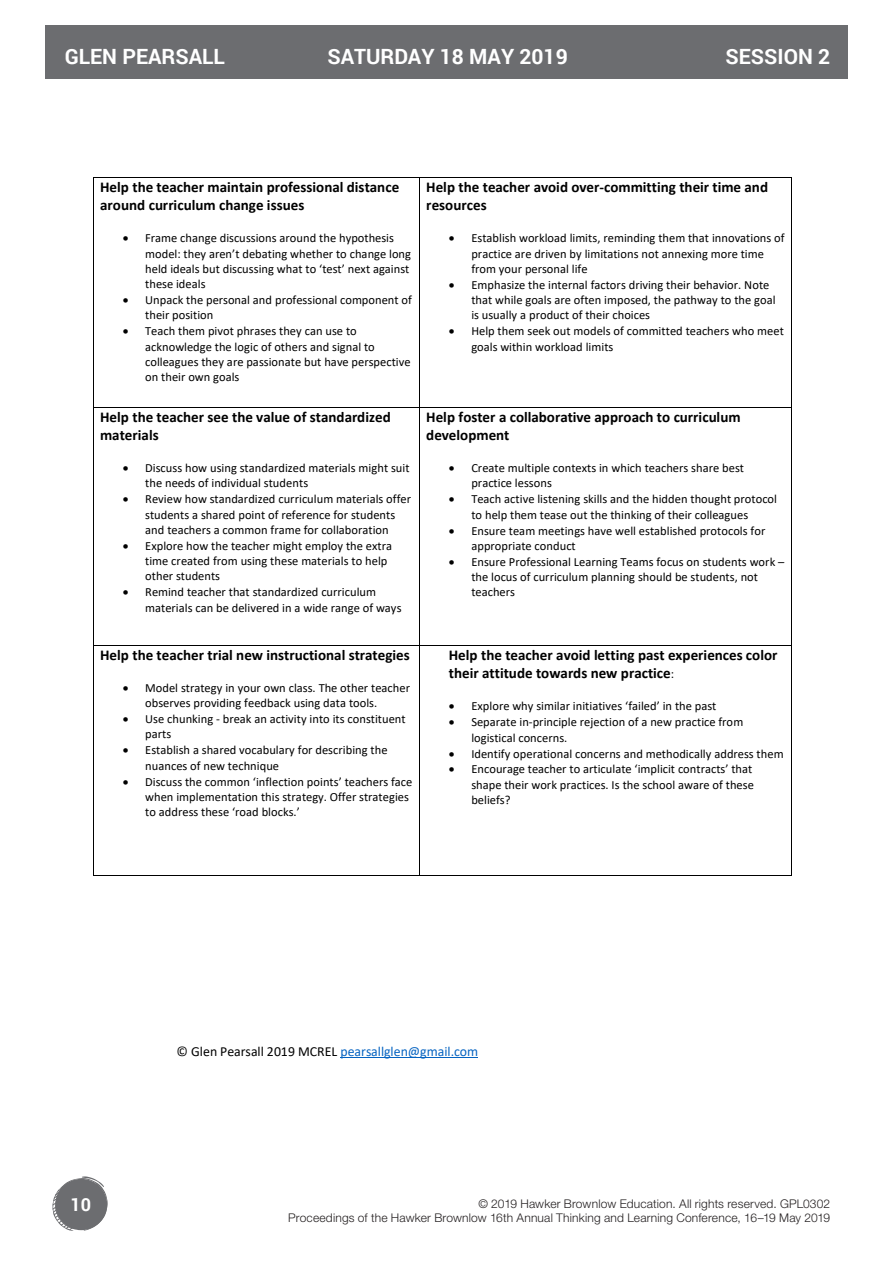
<style>
.page{position:relative;width:893px;height:1263px;background:#fff}
.page>*{position:absolute;margin:0;border:0;box-sizing:border-box;transform-origin:0 0}
.t1{font:700 21px "Roboto";color:#fff}
.t2{font:700 18px "Roboto";color:#fff}
.t3{font:700 15px/18.3px "Calibri";color:#000}
.t4{font:13.8px "Calibri";color:#000}
.t5{font:12.45px/15.3px "Calibri";color:#000}
.t6{font:300 12px/14.4px "Helvetica Neue LT Std";letter-spacing:.015em;color:#231f20;text-align:right}
.s1{font-weight:400;font-size:12.45px}
.s2{color:#0563c1}
</style>
<div class="page">
<hr style="left:340px;top:1057px;width:138px;height:1px;background:#0563c1">
<hr style="left:94px;top:177px;width:325px;height:1px;background:#000">
<hr style="left:420px;top:177px;width:371px;height:1px;background:#000">
<hr style="left:93px;top:178px;width:1px;height:229px;background:#000">
<hr style="left:419px;top:178px;width:1px;height:229px;background:#000">
<hr style="left:791px;top:178px;width:1px;height:229px;background:#000">
<hr style="left:94px;top:407px;width:325px;height:1px;background:#000">
<hr style="left:420px;top:407px;width:371px;height:1px;background:#000">
<hr style="left:93px;top:407px;width:1px;height:238px;background:#000">
<hr style="left:419px;top:407px;width:1px;height:238px;background:#000">
<hr style="left:791px;top:407px;width:1px;height:238px;background:#000">
<hr style="left:94px;top:645px;width:325px;height:1px;background:#000">
<hr style="left:420px;top:645px;width:371px;height:1px;background:#000">
<hr style="left:93px;top:646px;width:1px;height:229px;background:#000">
<hr style="left:94px;top:875px;width:325px;height:1px;background:#000">
<hr style="left:419px;top:646px;width:1px;height:229px;background:#000">
<hr style="left:420px;top:875px;width:371px;height:1px;background:#000">
<hr style="left:791px;top:646px;width:1px;height:229px;background:#000">
<div style="left:45px;top:25px;width:803px;height:54px;background:#6c6d70"></div>
<svg style="left:52px;top:1176px;width:56px;height:55px"></svg>
<div style="left:55px;top:1179px;width:52px;height:51px;background:#6c6d70;border-radius:50%"></div>
<h1 class="t1" style="left:65px;top:41px;width:162px">GLEN PEARSALL</h1>
<h1 class="t1" style="left:327px;top:41px;width:242px">SATURDAY 18 MAY 2019</h1>
<h1 class="t1" style="left:726px;top:41px;width:106px">SESSION 2</h1>
<p class="t3" style="left:100px;top:178px;width:301px">Help the teacher maintain professional distance around curriculum change issues</p>
<p class="t5" style="left:145px;top:230px;width:267px;text-indent:-23px">• Frame change discussions around the hypothesis model: they aren’t debating whether to change long held ideals but discussing what to ‘test’ next against these ideals</p>
<p class="t5" style="left:145px;top:292px;width:268px;text-indent:-23px">• Unpack the personal and professional component of their position</p>
<p class="t5" style="left:145px;top:323px;width:267px;text-indent:-23px">• Teach them pivot phrases they can use to acknowledge the logic of others and signal to colleagues they are passionate but have perspective on their own goals</p>
<p class="t3" style="left:100px;top:407px;width:292px">Help the teacher see the value of standardized materials</p>
<p class="t5" style="left:145px;top:460px;width:265px;text-indent:-23px">• Discuss how using standardized materials might suit the needs of individual students</p>
<p class="t5" style="left:123px;top:491px;width:290px;text-align:center">• Review how standardized curriculum materials offer students a shared point of reference for students<br>and teachers a common frame for collaboration</p>
<p class="t5" style="left:145px;top:538px;width:248px;text-indent:-23px">• Explore how the teacher might employ the extra time created from using these materials to help other students</p>
<p class="t5" style="left:145px;top:584px;width:258px;text-indent:-23px">• Remind teacher that standardized curriculum materials can be delivered in a wide range of ways</p>
<p class="t3" style="left:100px;top:646px;width:311px">Help the teacher trial new instructional strategies</p>
<p class="t5" style="left:145px;top:680px;width:266px;text-indent:-23px">• Model strategy in your own class. The other teacher observes providing feedback using data tools.</p>
<p class="t5" style="left:145px;top:711px;width:261px;text-indent:-23px">• Use chunking - break an activity into its constituent parts</p>
<p class="t5" style="left:145px;top:742px;width:244px;text-indent:-23px">• Establish a shared vocabulary for describing the nuances of new technique</p>
<p class="t5" style="left:145px;top:773px;width:269px;text-indent:-23px">• Discuss the common ‘inflection points’ teachers face when implementation this strategy. Offer strategies to address these ‘road blocks.’</p>
<p class="t3" style="left:426px;top:178px;width:343px">Help the teacher avoid over-committing their time and resources</p>
<p class="t5" style="left:471px;top:230px;width:315px;text-indent:-23px">• Establish workload limits, reminding them that innovations of practice are driven by limitations not annexing more time from your personal life</p>
<p class="t5" style="left:471px;top:277px;width:306px;text-indent:-23px">• Emphasize the internal factors driving their behavior. Note that while goals are often imposed, the pathway to the goal is usually a product of their choices</p>
<p class="t5" style="left:471px;top:323px;width:314px;text-indent:-23px">• Help them seek out models of committed teachers who meet goals within workload limits</p>
<p class="t3" style="left:426px;top:407px;width:315px">Help foster a collaborative approach to curriculum development</p>
<p class="t5" style="left:471px;top:460px;width:274px;text-indent:-23px">• Create multiple contexts in which teachers share best practice lessons</p>
<p class="t5" style="left:449px;top:491px;width:330px;text-align:center">• Teach active listening skills and the hidden thought protocol to help them tease out the thinking of their colleagues</p>
<p class="t5" style="left:471px;top:522px;width:295px;text-indent:-23px">• Ensure team meetings have well established protocols for appropriate conduct</p>
<p class="t5" style="left:471px;top:554px;width:315px;text-indent:-23px">• Ensure Professional Learning Teams focus on students work – the locus of curriculum planning should be students, not teachers</p>
<p class="t3" style="left:449px;top:646px;width:330px">Help the teacher avoid letting past experiences color their attitude towards new practice<span class="s1">:</span></p>
<p class="t5" style="left:449px;top:698px;width:269px">• Explore why similar initiatives ‘failed’ in the past</p>
<p class="t5" style="left:471px;top:714px;width:273px;text-indent:-23px">• Separate in-principle rejection of a new practice from logistical concerns.</p>
<p class="t5" style="left:449px;top:745px;width:336px">• Identify operational concerns and methodically address them</p>
<p class="t5" style="left:471px;top:761px;width:284px;text-indent:-23px">• Encourage teacher to articulate ‘implicit contracts’ that shape their work practices. Is the school aware of these beliefs?</p>
<h2 class="t2" style="left:70px;top:1192px;width:22px">10</h2>
<p class="t4" style="left:176px;top:1042px;width:303px">© Glen Pearsall 2019 MCREL <span class="s2">pearsallglen@gmail.com</span></p>
<p class="t6" style="left:288px;top:1196px;width:543px">© 2019 Hawker Brownlow Education. All rights reserved. GPL0302<br>Proceedings of the Hawker Brownlow 16th Annual Thinking and Learning Conference, 16–19 May 2019</p>
</div>
